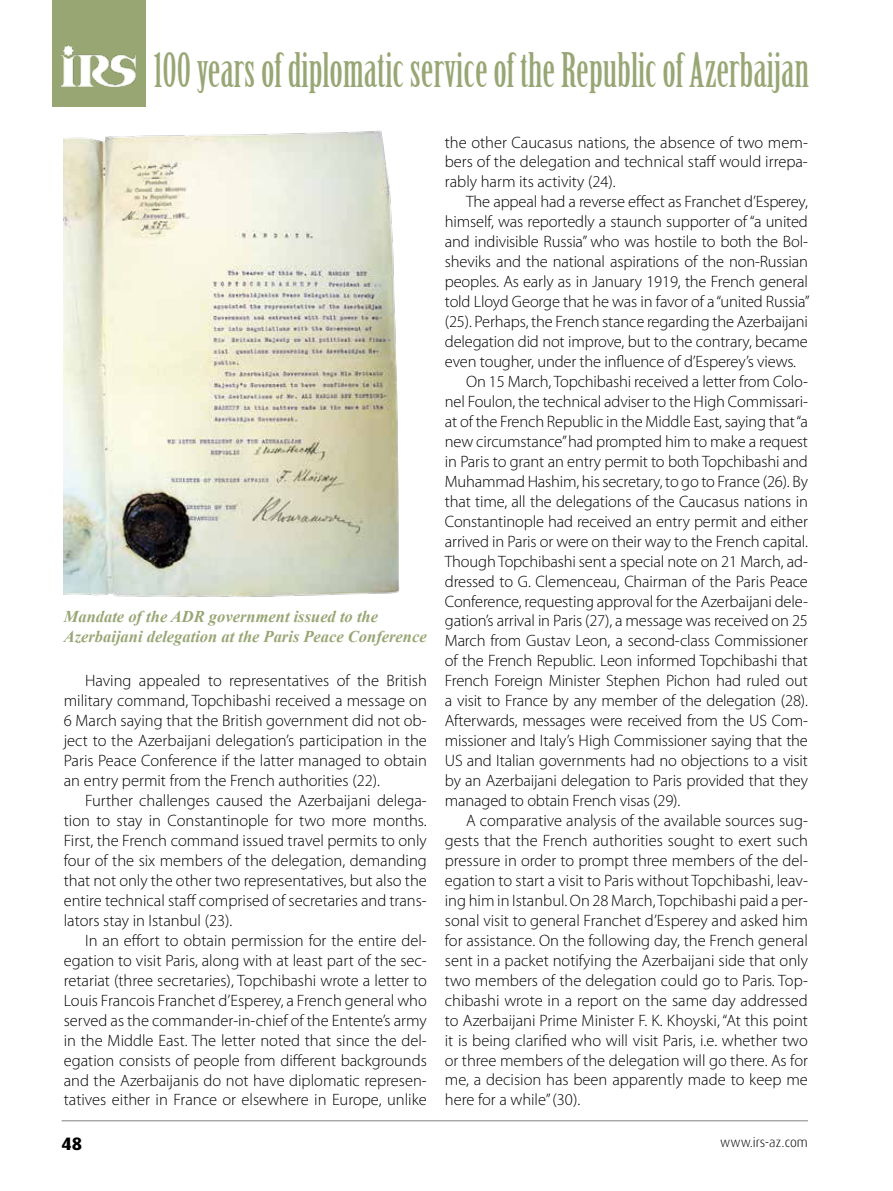
<style>
.page{position:relative;width:893px;height:1191px;background:#fff}
.page>*{position:absolute;margin:0;border:0;box-sizing:border-box;transform-origin:0 0}
.t1{font:46.5px "Birch Std";color:#98a674}
.t2{font:800 18px "Dax Pro";color:#000}
.t3{font:300 16.5px/20px "Myriad Pro";letter-spacing:-.01em;color:#000;text-align:justify}
.t4{font:italic 700 16.5px/19.8px "Times New Roman";color:#98a674}
.t5{font:300 13.5px "Dax Pro";color:#000}
</style>
<div class="page">
<hr style="left:62px;top:1120px;width:746px;height:1px;background:#808285">
<div style="left:52px;top:0;width:94px;height:106px;background:#98a674"></div>
<img style="left:60px;top:45px;width:76px;height:41px">
<img style="left:64px;top:130px;width:336px;height:467px">
<h1 class="t1" style="left:154px;top:44px;width:657px">100 years of diplomatic service of the Republic of Azerbaijan</h1>
<p class="t4" style="left:64px;top:606px;width:364px">Mandate of the ADR government issued to the<br>Azerbaijani delegation at the Paris Peace Conference</p>
<p class="t3" style="left:64px;top:671px;width:365px;text-indent:21px">Having appealed to representatives of the British military command, Topchibashi received a message on 6 March saying that the British government did not ob&shy;ject to the Azerbaijani delegation’s participation in the Paris Peace Conference if the latter managed to obtain an entry permit from the French authorities (22).</p>
<p class="t3" style="left:64px;top:791px;width:365px;text-indent:21px">Further challenges caused the Azerbaijani delega&shy;tion to stay in Constantinople for two more months.<br>First, the French command issued travel permits to only four of the six members of the delegation, demanding that not only the other two representatives, but also the entire technical staff comprised of secretaries and trans&shy;lators stay in Istanbul (23).</p>
<p class="t3" style="left:64px;top:930px;width:365px;text-indent:21px">In an effort to obtain permission for the entire del&shy;egation to visit Paris, along with at least part of the sec&shy;retariat (three secretaries), Topchibashi wrote a letter to Louis Francois Franchet d’Esperey, a French general who served as the commander-in-chief of the Entente’s army in the Middle East. The letter noted that since the del&shy;egation consists of people from different backgrounds and the Azerbaijanis do not have diplomatic represen&shy;tatives either in France or elsewhere in Europe, unlike</p>
<p class="t3" style="left:445px;top:132px;width:365px">the other Caucasus nations, the absence of two mem&shy;bers of the delegation and technical staff would irrepa&shy;rably harm its activity (24).</p>
<p class="t3" style="left:466px;top:192px;width:343px">The appeal had a reverse effect as Franchet d’Esperey,</p>
<p class="t3" style="left:445px;top:212px;width:365px">himself, was reportedly a staunch supporter of “a united</p>
<p class="t3" style="left:445px;top:232px;width:365px">and indivisible Russia” who was hostile to both the Bol-</p>
<p class="t3" style="left:445px;top:252px;width:365px">sheviks and the national aspirations of the non-Russian</p>
<p class="t3" style="left:445px;top:272px;width:365px">peoples. As early as in January 1919, the French general</p>
<p class="t3" style="left:445px;top:292px;width:366px">told Lloyd George that he was in favor of a “united Russia”</p>
<p class="t3" style="left:445px;top:312px;width:365px">(25). Perhaps, the French stance regarding the Azerbaijani</p>
<p class="t3" style="left:445px;top:332px;width:365px">delegation did not improve, but to the contrary, became</p>
<p class="t3" style="left:445px;top:352px;width:353px">even tougher, under the influence of d’Esperey’s views.</p>
<p class="t3" style="left:466px;top:372px;width:343px">On 15 March, Topchibashi received a letter from Colo-</p>
<p class="t3" style="left:445px;top:392px;width:365px">nel Foulon, the technical adviser to the High Commissari-</p>
<p class="t3" style="left:445px;top:412px;width:365px">at of the French Republic in the Middle East, saying that “a</p>
<p class="t3" style="left:445px;top:432px;width:365px">new circumstance” had prompted him to make a request</p>
<p class="t3" style="left:445px;top:451px;width:365px">in Paris to grant an entry permit to both Topchibashi and</p>
<p class="t3" style="left:445px;top:471px;width:365px">Muhammad Hashim, his secretary, to go to France (26). By</p>
<p class="t3" style="left:445px;top:491px;width:364px">that time, all the delegations of the Caucasus nations in</p>
<p class="t3" style="left:445px;top:511px;width:365px">Constantinople had received an entry permit and either</p>
<p class="t3" style="left:445px;top:531px;width:365px">arrived in Paris or were on their way to the French capital.</p>
<p class="t3" style="left:445px;top:551px;width:365px">Though Topchibashi sent a special note on 21 March, ad-</p>
<p class="t3" style="left:445px;top:571px;width:365px">dressed to G. Clemenceau, Chairman of the Paris Peace</p>
<p class="t3" style="left:445px;top:591px;width:365px">Conference, requesting approval for the Azerbaijani dele-</p>
<p class="t3" style="left:445px;top:611px;width:365px">gation’s arrival in Paris (27), a message was received on 25</p>
<p class="t3" style="left:445px;top:631px;width:365px">March from Gustav Leon, a second-class Commissioner</p>
<p class="t3" style="left:445px;top:651px;width:365px">of the French Republic. Leon informed Topchibashi that</p>
<p class="t3" style="left:445px;top:671px;width:365px">French Foreign Minister Stephen Pichon had ruled out</p>
<p class="t3" style="left:445px;top:691px;width:365px">a visit to France by any member of the delegation (28).</p>
<p class="t3" style="left:445px;top:711px;width:365px">Afterwards, messages were received from the US Com-</p>
<p class="t3" style="left:445px;top:731px;width:365px">missioner and Italy’s High Commissioner saying that the</p>
<p class="t3" style="left:445px;top:751px;width:365px">US and Italian governments had no objections to a visit</p>
<p class="t3" style="left:445px;top:771px;width:365px">by an Azerbaijani delegation to Paris provided that they</p>
<p class="t3" style="left:445px;top:791px;width:237px">managed to obtain French visas (29).</p>
<p class="t3" style="left:466px;top:811px;width:343px">A comparative analysis of the available sources sug-</p>
<p class="t3" style="left:445px;top:830px;width:365px">gests that the French authorities sought to exert such</p>
<p class="t3" style="left:445px;top:850px;width:365px">pressure in order to prompt three members of the del-</p>
<p class="t3" style="left:445px;top:870px;width:365px">egation to start a visit to Paris without Topchibashi, leav-</p>
<p class="t3" style="left:445px;top:890px;width:365px">ing him in Istanbul. On 28 March, Topchibashi paid a per-</p>
<p class="t3" style="left:445px;top:910px;width:365px">sonal visit to general Franchet d’Esperey and asked him</p>
<p class="t3" style="left:445px;top:930px;width:364px">for assistance. On the following day, the French general</p>
<p class="t3" style="left:445px;top:950px;width:365px">sent in a packet notifying the Azerbaijani side that only</p>
<p class="t3" style="left:445px;top:970px;width:365px">two members of the delegation could go to Paris. Top-</p>
<p class="t3" style="left:445px;top:990px;width:365px">chibashi wrote in a report on the same day addressed</p>
<p class="t3" style="left:445px;top:1010px;width:365px">to Azerbaijani Prime Minister F. K. Khoyski, “At this point</p>
<p class="t3" style="left:445px;top:1030px;width:364px">it is being clarified who will visit Paris, i.e. whether two</p>
<p class="t3" style="left:445px;top:1050px;width:365px">or three members of the delegation will go there. As for</p>
<p class="t3" style="left:445px;top:1070px;width:365px">me, a decision has been apparently made to keep me</p>
<p class="t3" style="left:445px;top:1090px;width:137px">here for a while” (30).</p>
<p class="t2" style="left:62px;top:1131px;width:22px">48</p>
<p class="t5" style="left:720px;top:1133px;width:89px">www.irs-az.com</p>
</div>
